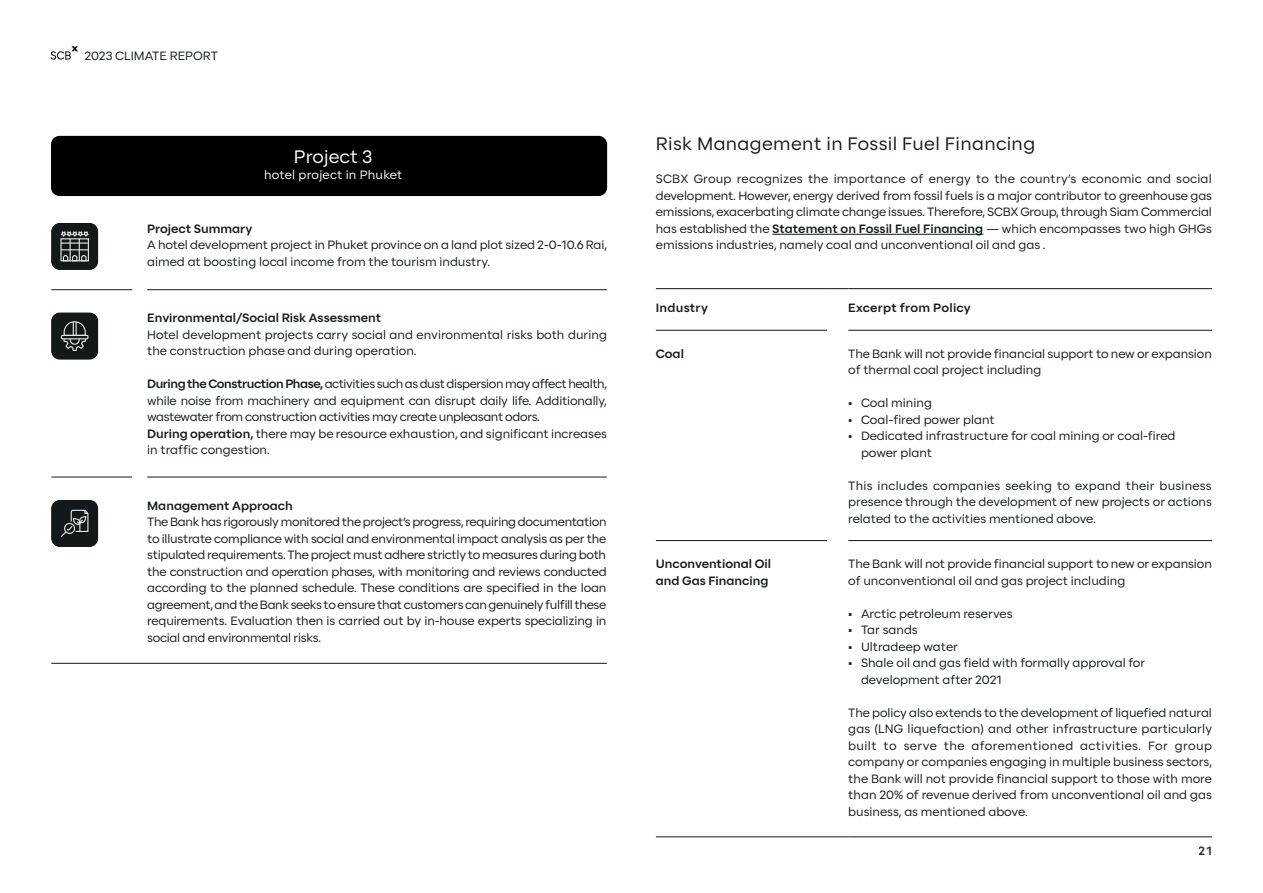
<style>
.page{position:relative;width:1263px;height:893px;background:#fff}
.page>*{position:absolute;margin:0;border:0;box-sizing:border-box;transform-origin:0 0}
.t1{font:18px "SCBX Beta 2";letter-spacing:.02em;color:#111a1b}
.t2{font:18px "SCBX Beta 2";letter-spacing:.005em;color:#fff}
.t3{font:12px/16.5px "SCBX Beta 2";color:#111a1b}
.t4{font:12px/16.5px "SCBX Beta 2";letter-spacing:-.02em;color:#111a1b}
.t5{font:700 12px/16.5px "SCBX Beta 2";color:#111a1b}
.t6{font:700 12px "SCBX Beta 2";letter-spacing:.02em;color:#111a1b}
.t7{font:12px "SCBX Beta 2";letter-spacing:.02em;color:#fff}
.s1{font-weight:700}
</style>
<div class="page">
<div style="left:51px;top:136px;width:556px;height:60px;background:#000;border-radius:9px"></div>
<svg style="left:51px;top:313px;width:47px;height:46px;background:#2d3233"></svg>
<svg style="left:51px;top:500px;width:47px;height:47px;background:#2b3031"></svg>
<svg style="left:51px;top:223px;width:47px;height:47px;background:#3a3f40"></svg>
<hr style="left:51px;top:663px;width:556px;height:1px;background:#131a1a">
<hr style="left:51px;top:289px;width:81px;height:1px;background:#131a1a">
<hr style="left:147px;top:289px;width:460px;height:1px;background:#131a1a">
<hr style="left:51px;top:477px;width:81px;height:1px;background:#131a1a">
<hr style="left:147px;top:477px;width:460px;height:1px;background:#131a1a">
<hr style="left:772px;top:234px;width:211px;height:1px;background:#111a1b">
<hr style="left:656px;top:288px;width:171px;height:1px;background:#111a1b">
<svg style="left:827px;top:288px;width:21px;height:1px"></svg>
<hr style="left:848px;top:288px;width:364px;height:1px;background:#111a1b">
<hr style="left:656px;top:836px;width:171px;height:1px;background:#111a1b">
<svg style="left:827px;top:836px;width:21px;height:1px"></svg>
<hr style="left:848px;top:836px;width:364px;height:1px;background:#111a1b">
<hr style="left:656px;top:330px;width:171px;height:1px;background:#111a1b">
<hr style="left:848px;top:330px;width:364px;height:1px;background:#111a1b">
<hr style="left:656px;top:540px;width:171px;height:1px;background:#111a1b">
<hr style="left:848px;top:540px;width:364px;height:1px;background:#111a1b">
<svg style="left:50px;top:46px;width:28px;height:14px"></svg>
<p class="t3" style="left:84px;top:47px;width:135px">2023 CLIMATE REPORT</p>
<h1 class="t2" style="left:294px;top:142px;width:80px">Project 3</h1>
<p class="t7" style="left:264px;top:166px;width:140px">hotel project in Phuket</p>
<p class="t5" style="left:147px;top:220px;width:107px">Project Summary</p>
<p class="t3" style="left:147px;top:237px;width:461px">A hotel development project in Phuket province on a land plot sized 2-0-10.6 Rai, aimed at boosting local income from the tourism industry.</p>
<p class="t5" style="left:147px;top:310px;width:236px">Environmental/Social Risk Assessment</p>
<p class="t3" style="left:147px;top:326px;width:461px">Hotel development projects carry social and environmental risks both during the construction phase and during operation.</p>
<p class="t4" style="left:147px;top:376px;width:461px"><span class="s1">During the Construction Phase,</span> activities such as dust dispersion may affect health, while noise from machinery and equipment can disrupt daily life. Additionally, wastewater from construction activities may create unpleasant odors.<br><span class="s1">During operation,</span> there may be resource exhaustion, and significant increases in traffic congestion.</p>
<p class="t5" style="left:147px;top:497px;width:147px">Management Approach</p>
<p class="t3" style="left:147px;top:514px;width:461px;text-align:justify">The Bank has rigorously monitored the project’s progress, requiring documentation to illustrate compliance with social and environmental impact analysis as per the stipulated requirements. The project must adhere strictly to measures during both the construction and operation phases, with monitoring and reviews conducted according to the planned schedule. These conditions are specified in the loan agreement, and the Bank seeks to ensure that customers can genuinely fulfill these requirements. Evaluation then is carried out by in-house experts specializing in social and environmental risks.</p>
<h1 class="t1" style="left:656px;top:130px;width:381px">Risk Management in Fossil Fuel Financing</h1>
<p class="t3" style="left:656px;top:171px;width:558px;text-align:justify">SCBX Group recognizes the importance of energy to the country’s economic and social development. However, energy derived from fossil fuels is a major contributor to greenhouse gas emissions, exacerbating climate change issues. Therefore, SCBX Group, through Siam Commercial has established the <span class="s1">Statement on Fossil Fuel Financing</span> — which encompasses two high GHGs emissions industries, namely coal and unconventional oil and gas .</p>
<p class="t6" style="left:656px;top:298px;width:54px">Industry</p>
<p class="t6" style="left:848px;top:298px;width:124px">Excerpt from Policy</p>
<p class="t5" style="left:656px;top:345px;width:30px">Coal</p>
<p class="t3" style="left:848px;top:345px;width:365px">The Bank will not provide financial support to new or expansion of thermal coal project including</p>
<p class="t3" style="left:848px;top:395px;width:85px">• Coal mining</p>
<p class="t3" style="left:848px;top:411px;width:148px">• Coal-fired power plant</p>
<p class="t3" style="left:861px;top:428px;width:316px;text-indent:-13px">• Dedicated infrastructure for coal mining or coal-fired power plant</p>
<p class="t3" style="left:848px;top:477px;width:365px;text-align:justify">This includes companies seeking to expand their business presence through the development of new projects or actions related to the activities mentioned above.</p>
<p class="t5" style="left:656px;top:556px;width:117px">Unconventional Oil and Gas Financing</p>
<p class="t3" style="left:848px;top:555px;width:365px">The Bank will not provide financial support to new or expansion of unconventional oil and gas project including</p>
<p class="t3" style="left:848px;top:605px;width:166px">• Arctic petroleum reserves</p>
<p class="t3" style="left:848px;top:621px;width:71px">• Tar sands</p>
<p class="t3" style="left:848px;top:638px;width:111px">• Ultradeep water</p>
<p class="t3" style="left:861px;top:654px;width:286px;text-indent:-13px">• Shale oil and gas field with formally approval for development after 2021</p>
<p class="t3" style="left:848px;top:704px;width:365px;text-align:justify">The policy also extends to the development of liquefied natural gas (LNG liquefaction) and other infrastructure particularly built to serve the aforementioned activities. For group company or companies engaging in multiple business sectors, the Bank will not provide financial support to those with more than 20% of revenue derived from unconventional oil and gas business, as mentioned above.</p>
<p class="t5" style="left:1199px;top:843px;width:14px">21</p>
</div>
